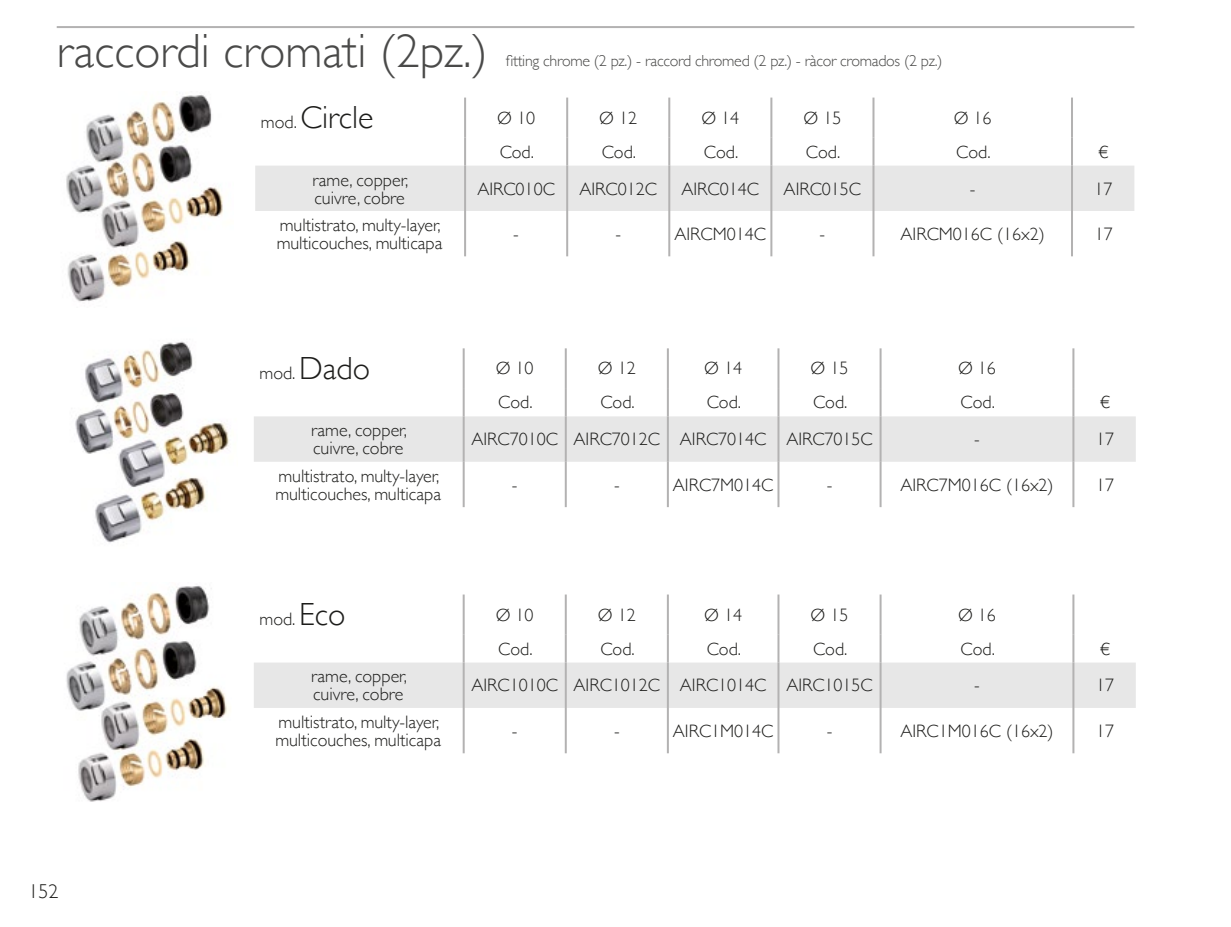
<style>
.page{position:relative;width:1231px;height:927px;background:#fff}
.page>*{position:absolute;margin:0;border:0;box-sizing:border-box;transform-origin:0 0}
.t1{font:300 48px "Gill Sans";color:#4a4a49}
.t2{font:300 32px "Gill Sans";color:#1d1d1b}
.t3{font:300 20px "Gill Sans";color:#1d1d1b}
.t4{font:300 18px/18px "Gill Sans";color:#1d1d1b}
.t5{font:300 16px "Gill Sans";letter-spacing:-.02em;color:#4a4a49}
.s1{font-size:18px}
.s2{font-size:32px}
</style>
<div class="page">
<div style="left:255px;top:166px;width:879px;height:45px;background:#e7e7e7"></div>
<hr style="left:464px;top:98px;width:2px;height:39px;background:#b3b2b2">
<hr style="left:566px;top:98px;width:2px;height:39px;background:#b3b2b2">
<hr style="left:668px;top:98px;width:2px;height:39px;background:#b3b2b2">
<hr style="left:770px;top:98px;width:2px;height:39px;background:#b3b2b2">
<hr style="left:872px;top:98px;width:2px;height:39px;background:#b3b2b2">
<hr style="left:1070px;top:98px;width:2px;height:39px;background:#b3b2b2">
<hr style="left:464px;top:137px;width:2px;height:29px;background:#b3b2b2">
<hr style="left:566px;top:137px;width:2px;height:29px;background:#b3b2b2">
<hr style="left:668px;top:137px;width:2px;height:29px;background:#b3b2b2">
<hr style="left:770px;top:137px;width:2px;height:29px;background:#b3b2b2">
<hr style="left:872px;top:137px;width:2px;height:29px;background:#b3b2b2">
<hr style="left:1070px;top:137px;width:2px;height:29px;background:#b3b2b2">
<hr style="left:464px;top:166px;width:2px;height:45px;background:#b3b2b2">
<hr style="left:566px;top:166px;width:2px;height:45px;background:#b3b2b2">
<hr style="left:668px;top:166px;width:2px;height:45px;background:#b3b2b2">
<hr style="left:770px;top:166px;width:2px;height:45px;background:#b3b2b2">
<hr style="left:872px;top:166px;width:2px;height:45px;background:#b3b2b2">
<hr style="left:1070px;top:166px;width:2px;height:45px;background:#b3b2b2">
<hr style="left:464px;top:211px;width:2px;height:45px;background:#b3b2b2">
<hr style="left:566px;top:211px;width:2px;height:45px;background:#b3b2b2">
<hr style="left:668px;top:211px;width:2px;height:45px;background:#b3b2b2">
<hr style="left:770px;top:211px;width:2px;height:45px;background:#b3b2b2">
<hr style="left:872px;top:211px;width:2px;height:45px;background:#b3b2b2">
<hr style="left:1070px;top:211px;width:2px;height:45px;background:#b3b2b2">
<div style="left:254px;top:416px;width:881px;height:46px;background:#e7e7e7"></div>
<hr style="left:462px;top:348px;width:2px;height:40px;background:#b3b2b2">
<hr style="left:565px;top:348px;width:2px;height:40px;background:#b3b2b2">
<hr style="left:667px;top:348px;width:2px;height:40px;background:#b3b2b2">
<hr style="left:777px;top:348px;width:2px;height:40px;background:#b3b2b2">
<hr style="left:879px;top:348px;width:2px;height:40px;background:#b3b2b2">
<hr style="left:1072px;top:348px;width:2px;height:40px;background:#b3b2b2">
<hr style="left:462px;top:388px;width:2px;height:28px;background:#b3b2b2">
<hr style="left:565px;top:388px;width:2px;height:28px;background:#b3b2b2">
<hr style="left:667px;top:388px;width:2px;height:28px;background:#b3b2b2">
<hr style="left:777px;top:388px;width:2px;height:28px;background:#b3b2b2">
<hr style="left:879px;top:388px;width:2px;height:28px;background:#b3b2b2">
<hr style="left:1072px;top:388px;width:2px;height:28px;background:#b3b2b2">
<hr style="left:462px;top:416px;width:2px;height:46px;background:#b3b2b2">
<hr style="left:565px;top:416px;width:2px;height:46px;background:#b3b2b2">
<hr style="left:667px;top:416px;width:2px;height:46px;background:#b3b2b2">
<hr style="left:777px;top:416px;width:2px;height:46px;background:#b3b2b2">
<hr style="left:879px;top:416px;width:2px;height:46px;background:#b3b2b2">
<hr style="left:1072px;top:416px;width:2px;height:46px;background:#b3b2b2">
<hr style="left:462px;top:462px;width:2px;height:45px;background:#b3b2b2">
<hr style="left:565px;top:462px;width:2px;height:45px;background:#b3b2b2">
<hr style="left:667px;top:462px;width:2px;height:45px;background:#b3b2b2">
<hr style="left:777px;top:462px;width:2px;height:45px;background:#b3b2b2">
<hr style="left:879px;top:462px;width:2px;height:45px;background:#b3b2b2">
<hr style="left:1072px;top:462px;width:2px;height:45px;background:#b3b2b2">
<div style="left:254px;top:662px;width:881px;height:46px;background:#e7e7e7"></div>
<hr style="left:462px;top:594px;width:2px;height:40px;background:#b3b2b2">
<hr style="left:565px;top:594px;width:2px;height:40px;background:#b3b2b2">
<hr style="left:667px;top:594px;width:2px;height:40px;background:#b3b2b2">
<hr style="left:777px;top:594px;width:2px;height:40px;background:#b3b2b2">
<hr style="left:879px;top:594px;width:2px;height:40px;background:#b3b2b2">
<hr style="left:1072px;top:594px;width:2px;height:40px;background:#b3b2b2">
<hr style="left:462px;top:634px;width:2px;height:28px;background:#b3b2b2">
<hr style="left:565px;top:634px;width:2px;height:28px;background:#b3b2b2">
<hr style="left:667px;top:634px;width:2px;height:28px;background:#b3b2b2">
<hr style="left:777px;top:634px;width:2px;height:28px;background:#b3b2b2">
<hr style="left:879px;top:634px;width:2px;height:28px;background:#b3b2b2">
<hr style="left:1072px;top:634px;width:2px;height:28px;background:#b3b2b2">
<hr style="left:462px;top:662px;width:2px;height:46px;background:#b3b2b2">
<hr style="left:565px;top:662px;width:2px;height:46px;background:#b3b2b2">
<hr style="left:667px;top:662px;width:2px;height:46px;background:#b3b2b2">
<hr style="left:777px;top:662px;width:2px;height:46px;background:#b3b2b2">
<hr style="left:879px;top:662px;width:2px;height:46px;background:#b3b2b2">
<hr style="left:1072px;top:662px;width:2px;height:46px;background:#b3b2b2">
<hr style="left:462px;top:708px;width:2px;height:45px;background:#b3b2b2">
<hr style="left:565px;top:708px;width:2px;height:45px;background:#b3b2b2">
<hr style="left:667px;top:708px;width:2px;height:45px;background:#b3b2b2">
<hr style="left:777px;top:708px;width:2px;height:45px;background:#b3b2b2">
<hr style="left:879px;top:708px;width:2px;height:45px;background:#b3b2b2">
<hr style="left:1072px;top:708px;width:2px;height:45px;background:#b3b2b2">
<hr style="left:57px;top:26px;width:1077px;height:2px;background:#b3b2b2">
<img style="left:66px;top:95px;width:157px;height:207px">
<img style="left:75px;top:341px;width:155px;height:202px">
<img style="left:66px;top:585px;width:164px;height:217px">
<h1 class="t1" style="left:57px;top:13px;width:432px">raccordi cromati (2pz.)</h1>
<p class="t5" style="left:506px;top:48px;width:438px">fitting chrome (2 pz.) - raccord chromed (2 pz.) - ràcor cromados (2 pz.)</p>
<h2 class="t2" style="left:261px;top:93px;width:114px"><span class="s1">mod.</span> Circle</h2>
<p class="t4" style="left:497px;top:108px;width:39px">Ø 10</p>
<p class="t4" style="left:599px;top:108px;width:39px">Ø 12</p>
<p class="t4" style="left:701px;top:108px;width:39px">Ø 14</p>
<p class="t4" style="left:803px;top:108px;width:39px">Ø 15</p>
<p class="t4" style="left:953px;top:108px;width:39px">Ø 16</p>
<p class="t4" style="left:499px;top:142px;width:36px">Cod.</p>
<p class="t4" style="left:602px;top:142px;width:36px">Cod.</p>
<p class="t4" style="left:704px;top:142px;width:36px">Cod.</p>
<p class="t4" style="left:806px;top:142px;width:36px">Cod.</p>
<p class="t4" style="left:956px;top:142px;width:36px">Cod.</p>
<p class="t4" style="left:1098px;top:142px;width:12px">€</p>
<p class="t4" style="left:312px;top:170px;width:97px">rame, copper, cuivre, cobre</p>
<p class="t4" style="left:477px;top:179px;width:79px">AIRC010C</p>
<p class="t4" style="left:579px;top:179px;width:79px">AIRC012C</p>
<p class="t4" style="left:681px;top:179px;width:79px">AIRC014C</p>
<p class="t4" style="left:783px;top:179px;width:79px">AIRC015C</p>
<p class="t4" style="left:969px;top:179px;width:7px">-</p>
<p class="t4" style="left:1094px;top:179px;width:19px">17</p>
<p class="t4" style="left:277px;top:215px;width:167px">multistrato, multy-layer, multicouches, multicapa</p>
<p class="t4" style="left:513px;top:224px;width:7px">-</p>
<p class="t4" style="left:615px;top:224px;width:7px">-</p>
<p class="t4" style="left:674px;top:224px;width:93px">AIRCM014C</p>
<p class="t4" style="left:819px;top:224px;width:7px">-</p>
<p class="t4" style="left:900px;top:224px;width:146px">AIRCM016C (16x2)</p>
<p class="t4" style="left:1094px;top:224px;width:19px">17</p>
<p class="t4" style="left:259px;top:363px;width:112px">mod. <span class="s2">Dado</span></p>
<p class="t4" style="left:496px;top:359px;width:39px">Ø 10</p>
<p class="t4" style="left:598px;top:359px;width:39px">Ø 12</p>
<p class="t4" style="left:704px;top:359px;width:39px">Ø 14</p>
<p class="t4" style="left:810px;top:359px;width:39px">Ø 15</p>
<p class="t4" style="left:958px;top:359px;width:39px">Ø 16</p>
<p class="t4" style="left:498px;top:393px;width:36px">Cod.</p>
<p class="t4" style="left:600px;top:393px;width:36px">Cod.</p>
<p class="t4" style="left:706px;top:393px;width:36px">Cod.</p>
<p class="t4" style="left:813px;top:393px;width:36px">Cod.</p>
<p class="t4" style="left:960px;top:393px;width:36px">Cod.</p>
<p class="t4" style="left:1100px;top:393px;width:12px">€</p>
<p class="t4" style="left:311px;top:420px;width:97px">rame, copper, cuivre, cobre</p>
<p class="t4" style="left:471px;top:429px;width:403px">AIRC7010C AIRC7012C AIRC7014C AIRC7015C</p>
<p class="t4" style="left:974px;top:429px;width:7px">-</p>
<p class="t4" style="left:1096px;top:429px;width:19px">17</p>
<p class="t4" style="left:275px;top:466px;width:167px">multistrato, multy-layer, multicouches, multicapa</p>
<p class="t4" style="left:512px;top:475px;width:7px">-</p>
<p class="t4" style="left:614px;top:475px;width:7px">-</p>
<p class="t4" style="left:673px;top:475px;width:102px">AIRC7M014C</p>
<p class="t4" style="left:826px;top:475px;width:7px">-</p>
<p class="t4" style="left:900px;top:475px;width:155px">AIRC7M016C (16x2)</p>
<p class="t4" style="left:1096px;top:475px;width:19px">17</p>
<p class="t3" style="left:28px;top:876px;width:31px">152</p>
<p class="t4" style="left:259px;top:610px;width:87px">mod. <span class="s2">Eco</span></p>
<p class="t4" style="left:496px;top:605px;width:39px">Ø 10</p>
<p class="t4" style="left:598px;top:605px;width:39px">Ø 12</p>
<p class="t4" style="left:704px;top:605px;width:39px">Ø 14</p>
<p class="t4" style="left:810px;top:605px;width:39px">Ø 15</p>
<p class="t4" style="left:958px;top:605px;width:39px">Ø 16</p>
<p class="t4" style="left:498px;top:639px;width:36px">Cod.</p>
<p class="t4" style="left:600px;top:639px;width:36px">Cod.</p>
<p class="t4" style="left:706px;top:639px;width:36px">Cod.</p>
<p class="t4" style="left:813px;top:639px;width:36px">Cod.</p>
<p class="t4" style="left:960px;top:639px;width:36px">Cod.</p>
<p class="t4" style="left:1100px;top:639px;width:12px">€</p>
<p class="t4" style="left:311px;top:667px;width:97px">rame, copper, cuivre, cobre</p>
<p class="t4" style="left:471px;top:676px;width:403px">AIRC1010C AIRC1012C AIRC1014C AIRC1015C</p>
<p class="t4" style="left:974px;top:676px;width:7px">-</p>
<p class="t4" style="left:1096px;top:676px;width:19px">17</p>
<p class="t4" style="left:275px;top:712px;width:167px">multistrato, multy-layer, multicouches, multicapa</p>
<p class="t4" style="left:512px;top:721px;width:7px">-</p>
<p class="t4" style="left:614px;top:721px;width:7px">-</p>
<p class="t4" style="left:673px;top:721px;width:102px">AIRC1M014C</p>
<p class="t4" style="left:826px;top:721px;width:7px">-</p>
<p class="t4" style="left:900px;top:721px;width:155px">AIRC1M016C (16x2)</p>
<p class="t4" style="left:1096px;top:721px;width:19px">17</p>
</div>
